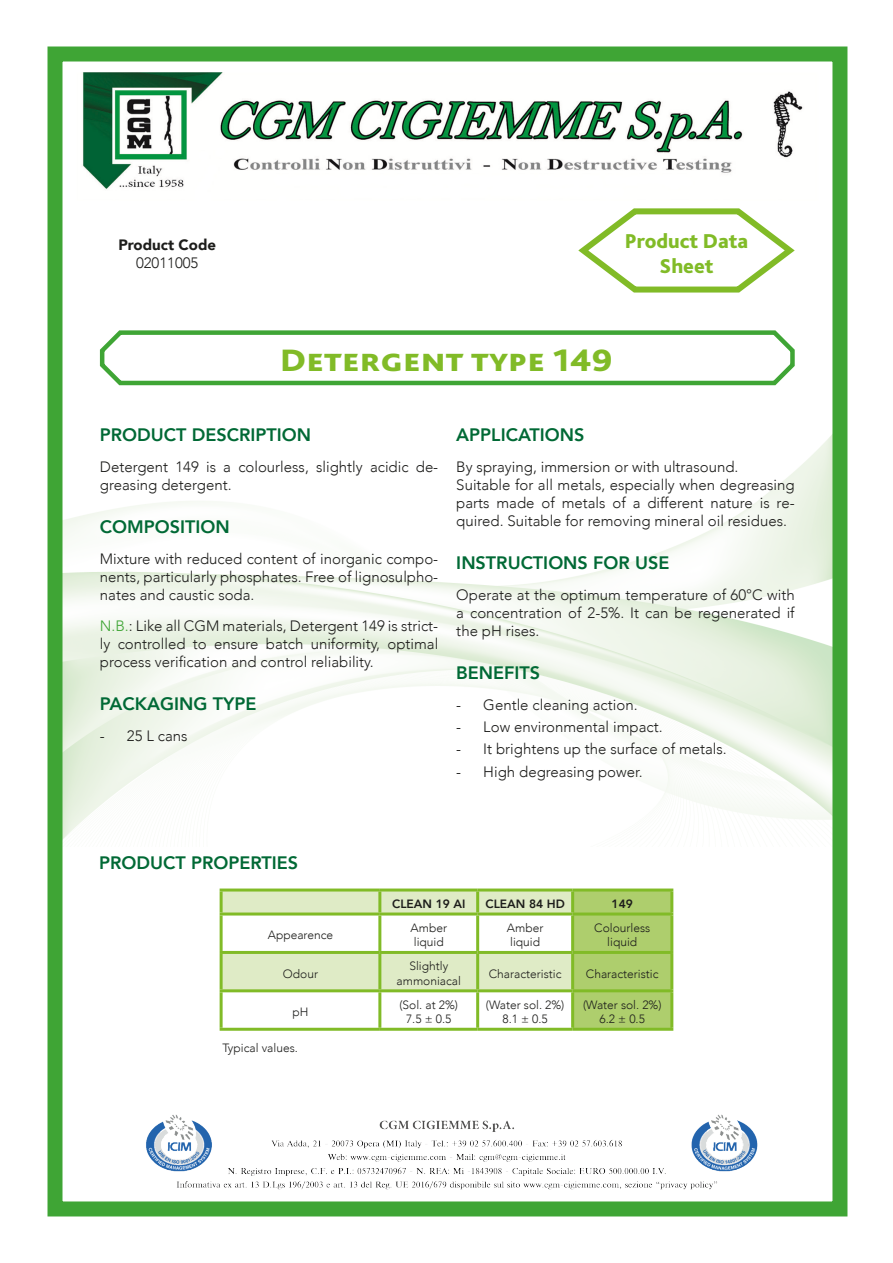
<style>
.page{position:relative;width:893px;height:1263px;background:#fff}
.page>*{position:absolute;margin:0;border:0;box-sizing:border-box;transform-origin:0 0}
.t1{font:800 32.4px "Bliss Pro";color:#81bb27;scale:1.11 1}
.t2{font:800 21px/25.2px "Bliss Pro";color:#81bb27;text-align:center}
.t3{font:800 18px "Avenir";color:#006935}
.t4{font:300 15px/18px "Avenir";color:#1d1d1b;text-align:justify}
.t5{font:900 15px "Avenir";color:#1d1d1b}
.t6{font:300 12px/14.4px "Avenir";color:#1d1d1b;text-align:center}
.t7{font:800 12px "Avenir";color:#1d1d1b}
.s1{color:#3fa535}
</style>
<div class="page">
<div style="left:48px;top:46px;width:799px;height:1170px;border:15px solid #3fa535"></div>
<img style="left:82px;top:72px;width:721px;height:119px">
<img style="left:109px;top:1114px;width:676px;height:87px">
<svg style="left:578px;top:208px;width:217px;height:85px"></svg>
<svg style="left:99px;top:330px;width:696px;height:56px"></svg>
<svg style="left:223px;top:891px;width:447px;height:137px"></svg>
<hr style="left:220px;top:888px;width:160px;height:3px;background:#81bb27">
<hr style="left:220px;top:891px;width:3px;height:21px;background:#81bb27">
<hr style="left:380px;top:888px;width:98px;height:3px;background:#81bb27">
<hr style="left:573px;top:888px;width:100px;height:3px;background:#81bb27">
<hr style="left:220px;top:912px;width:160px;height:3px;background:#81bb27">
<hr style="left:380px;top:912px;width:98px;height:3px;background:#81bb27">
<hr style="left:573px;top:912px;width:100px;height:3px;background:#81bb27">
<hr style="left:220px;top:915px;width:3px;height:36px;background:#81bb27">
<hr style="left:380px;top:951px;width:98px;height:3px;background:#81bb27">
<hr style="left:573px;top:951px;width:100px;height:3px;background:#81bb27">
<hr style="left:378px;top:891px;width:3px;height:21px;background:#81bb27">
<hr style="left:478px;top:888px;width:95px;height:3px;background:#81bb27">
<hr style="left:476px;top:891px;width:3px;height:21px;background:#81bb27">
<hr style="left:571px;top:891px;width:3px;height:21px;background:#81bb27">
<hr style="left:478px;top:912px;width:95px;height:3px;background:#81bb27">
<hr style="left:670px;top:891px;width:3px;height:21px;background:#81bb27">
<hr style="left:378px;top:915px;width:3px;height:36px;background:#81bb27">
<hr style="left:476px;top:915px;width:3px;height:36px;background:#81bb27">
<hr style="left:571px;top:915px;width:3px;height:36px;background:#81bb27">
<hr style="left:670px;top:915px;width:3px;height:36px;background:#81bb27">
<hr style="left:478px;top:1028px;width:95px;height:3px;background:#81bb27">
<hr style="left:220px;top:992px;width:3px;height:36px;background:#81bb27">
<hr style="left:220px;top:1028px;width:160px;height:3px;background:#81bb27">
<hr style="left:478px;top:951px;width:95px;height:3px;background:#81bb27">
<hr style="left:476px;top:954px;width:3px;height:35px;background:#81bb27">
<hr style="left:571px;top:954px;width:3px;height:35px;background:#81bb27">
<hr style="left:478px;top:989px;width:95px;height:3px;background:#81bb27">
<hr style="left:670px;top:954px;width:3px;height:35px;background:#81bb27">
<hr style="left:220px;top:951px;width:160px;height:3px;background:#81bb27">
<hr style="left:220px;top:954px;width:3px;height:35px;background:#81bb27">
<hr style="left:378px;top:954px;width:3px;height:35px;background:#81bb27">
<hr style="left:220px;top:989px;width:160px;height:3px;background:#81bb27">
<hr style="left:380px;top:989px;width:98px;height:3px;background:#81bb27">
<hr style="left:378px;top:992px;width:3px;height:36px;background:#81bb27">
<hr style="left:476px;top:992px;width:3px;height:36px;background:#81bb27">
<hr style="left:380px;top:1028px;width:98px;height:3px;background:#81bb27">
<hr style="left:573px;top:989px;width:100px;height:3px;background:#81bb27">
<hr style="left:571px;top:992px;width:3px;height:36px;background:#81bb27">
<hr style="left:670px;top:992px;width:3px;height:36px;background:#81bb27">
<hr style="left:573px;top:1028px;width:100px;height:3px;background:#81bb27">
<p class="t5" style="left:118px;top:232px;width:99px">Product Code</p>
<p class="t4" style="left:136px;top:254px;width:64px">02011005</p>
<p class="t2" style="left:625px;top:227px;width:125px">Product Data<br>Sheet</p>
<p class="t1" style="left:280px;top:340px;width:301px">Detergent type 149</p>
<p class="t3" style="left:100px;top:421px;width:213px">PRODUCT DESCRIPTION</p>
<p class="t4" style="left:100px;top:458px;width:340px">Detergent 149 is a colourless, slightly acidic de&shy;greasing detergent.</p>
<p class="t3" style="left:100px;top:513px;width:131px">COMPOSITION</p>
<p class="t4" style="left:100px;top:550px;width:340px">Mixture with reduced content of inorganic compo&shy;nents, particularly phosphates. Free of lignosulpho&shy;nates and caustic soda.</p>
<p class="t4" style="left:100px;top:616px;width:340px"><span class="s1">N.B.</span>: Like all CGM materials, Detergent 149 is strict&shy;ly controlled to ensure batch uniformity, optimal process verification and control reliability.</p>
<p class="t3" style="left:100px;top:689px;width:158px">PACKAGING TYPE</p>
<p class="t4" style="left:100px;top:726px;width:89px">- 25 L cans</p>
<p class="t3" style="left:456px;top:421px;width:129px">APPLICATIONS</p>
<p class="t4" style="left:456px;top:458px;width:284px">By spraying, immersion or with ultrasound.</p>
<p class="t4" style="left:456px;top:476px;width:340px">Suitable for all metals, especially when degreasing parts made of metals of a different nature is re&shy;quired. Suitable for removing mineral oil residues.</p>
<p class="t3" style="left:456px;top:549px;width:215px">INSTRUCTIONS FOR USE</p>
<p class="t4" style="left:456px;top:586px;width:340px">Operate at the optimum temperature of 60°C with a concentration of 2-5%. It can be regenerated if the pH rises.</p>
<p class="t3" style="left:456px;top:659px;width:85px">BENEFITS</p>
<p class="t4" style="left:456px;top:696px;width:183px">- Gentle cleaning action.</p>
<p class="t4" style="left:456px;top:718px;width:208px">- Low environmental impact.</p>
<p class="t4" style="left:456px;top:740px;width:272px">- It brightens up the surface of metals.</p>
<p class="t4" style="left:456px;top:762px;width:188px">- High degreasing power.</p>
<p class="t3" style="left:99px;top:848px;width:200px">PRODUCT PROPERTIES</p>
<p class="t6" style="left:268px;top:928px;width:67px">Appearence</p>
<p class="t7" style="left:392px;top:894px;width:75px">CLEAN 19 AI</p>
<p class="t7" style="left:485px;top:894px;width:81px">CLEAN 84 HD</p>
<p class="t7" style="left:612px;top:894px;width:23px">149</p>
<p class="t6" style="left:411px;top:921px;width:38px">Amber</p>
<p class="t6" style="left:414px;top:935px;width:31px">liquid</p>
<p class="t6" style="left:507px;top:921px;width:38px">Amber</p>
<p class="t6" style="left:510px;top:935px;width:31px">liquid</p>
<p class="t6" style="left:594px;top:921px;width:58px">Colourless liquid</p>
<p class="t6" style="left:283px;top:966px;width:37px">Odour</p>
<p class="t6" style="left:409px;top:959px;width:40px">Slightly</p>
<p class="t6" style="left:397px;top:973px;width:66px">ammoniacal</p>
<p class="t6" style="left:292px;top:1005px;width:17px">pH</p>
<p class="t6" style="left:222px;top:1040px;width:77px">Typical values.</p>
<p class="t6" style="left:399px;top:997px;width:60px">(Sol. at 2%)</p>
<p class="t6" style="left:406px;top:1012px;width:47px">7.5 ± 0.5</p>
<p class="t6" style="left:489px;top:966px;width:74px">Characteristic</p>
<p class="t6" style="left:586px;top:966px;width:74px">Characteristic</p>
<p class="t6" style="left:486px;top:997px;width:80px">(Water sol. 2%)</p>
<p class="t6" style="left:502px;top:1012px;width:47px">8.1 ± 0.5</p>
<p class="t6" style="left:583px;top:997px;width:80px">(Water sol. 2%)</p>
<p class="t6" style="left:599px;top:1012px;width:47px">6.2 ± 0.5</p>
</div>
